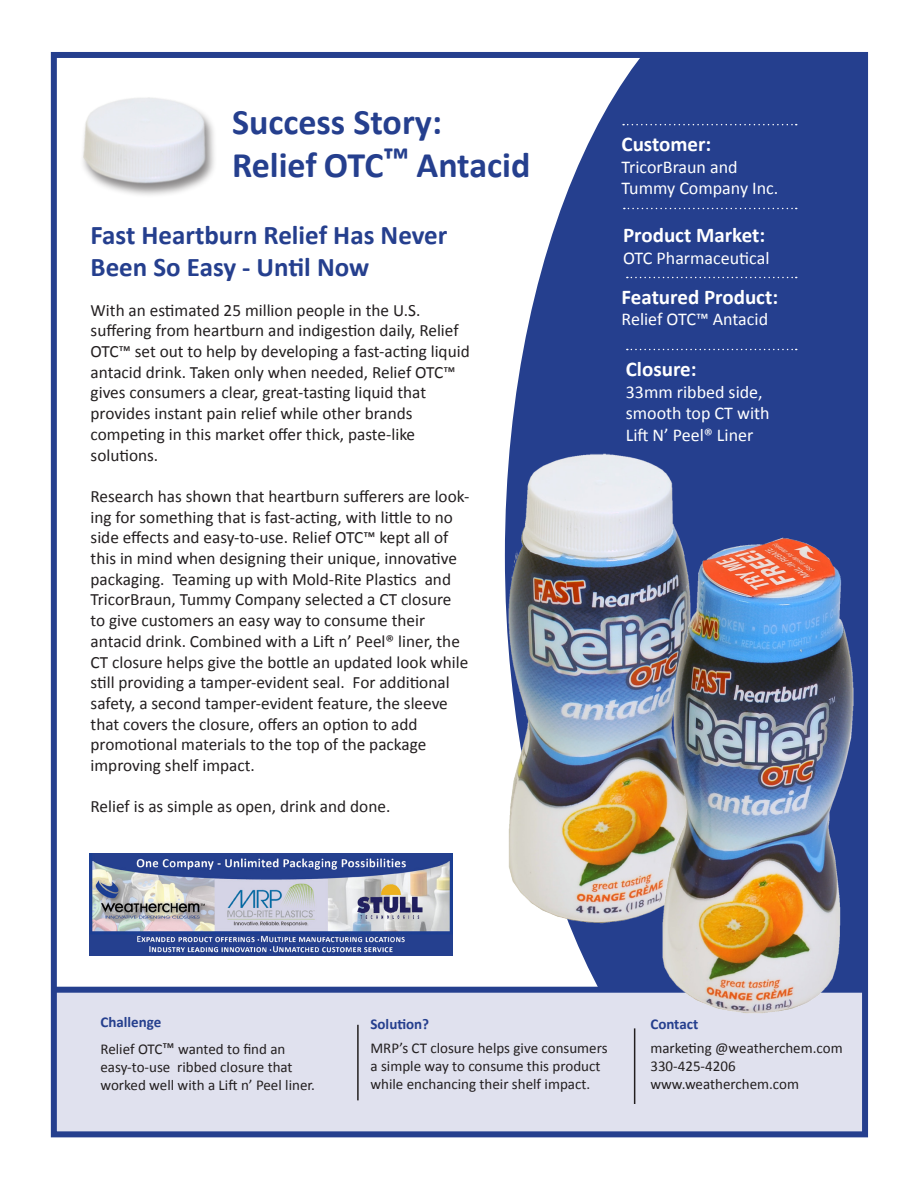
<style>
.page{position:relative;width:918px;height:1188px;background:#fff}
.page>*{position:absolute;margin:0;border:0;box-sizing:border-box;transform-origin:0 0}
.t1{font:700 36px/43.2px "Calibri";color:#253f8e}
.t2{font:700 27px/32.4px "Calibri";color:#253f8e}
.t3{font:700 21px "Calibri";color:#fff}
.t4{font:18px/21.6px "Calibri";color:#fff}
.t5{font:17.25px/20.7px "Calibri";color:#231f20}
.t6{font:15px/18px "Calibri";color:#231f20}
.t7{font:700 15px "Calibri";color:#253f8e}
.s1{font-size:17.25px}
</style>
<div class="page">
<svg style="left:505px;top:59px;width:356px;height:928px;background:#445a9e"></svg>
<div style="left:58px;top:993px;width:803px;height:137px;background:#e0e1ee"></div>
<img style="left:89px;top:853px;width:364px;height:103px">
<hr style="left:357px;top:1025px;width:2px;height:75px;background:#231f20">
<hr style="left:634px;top:1028px;width:1px;height:76px;background:#231f20">
<div style="left:54px;top:987px;width:864px;height:6px;background:#253f8e"></div>
<div style="left:868px;top:2px;width:50px;height:1186px;background:#fff"></div>
<div style="left:80px;top:97px;width:137px;height:101px;background:#231f20;opacity:.53"></div>
<img style="left:80px;top:97px;width:130px;height:91px">
<div style="left:51px;top:52px;width:817px;height:1085px;border:6px solid #253f8e"></div>
<img style="left:504px;top:454px;width:200px;height:484px">
<img style="left:657px;top:535px;width:199px;height:484px">
<svg style="left:623px;top:124px;width:174px;height:1px"></svg>
<svg style="left:624px;top:208px;width:173px;height:1px"></svg>
<svg style="left:627px;top:277px;width:170px;height:1px"></svg>
<svg style="left:627px;top:349px;width:170px;height:1px"></svg>
<p class="t1" style="left:232px;top:100px;width:300px">Success Story:<br>Relief OTC™ Antacid</p>
<p class="t2" style="left:91px;top:218px;width:358px">Fast Heartburn Relief Has Never<br>Been So Easy - Until Now</p>
<p class="t5" style="left:91px;top:300px;width:381px">With an estimated 25 million people in the U.S. suffering from heartburn and indigestion daily, Relief OTC™ set out to help by developing a fast-acting liquid antacid drink. Taken only when needed, Relief OTC™ gives consumers a clear, great-tasting liquid that provides instant pain relief while other brands competing in this market offer thick, paste-like solutions.</p>
<p class="t5" style="left:91px;top:486px;width:380px">Research has shown that heartburn sufferers are look&shy;ing for something that is fast-acting, with little to no side effects and easy-to-use. Relief OTC™ kept all of this in mind when designing their unique, innovative packaging. Teaming up with Mold-Rite Plastics and TricorBraun, Tummy Company selected a CT closure to give customers an easy way to consume their antacid drink. Combined with a Lift n’ Peel® liner, the CT closure helps give the bottle an updated look while still providing a tamper-evident seal. For additional safety, a second tamper-evident feature, the sleeve that covers the closure, offers an option to add promotional materials to the top of the package improving shelf impact.</p>
<p class="t5" style="left:91px;top:796px;width:301px">Relief is as simple as open, drink and done.</p>
<p class="t3" style="left:622px;top:131px;width:91px">Customer:</p>
<p class="t4" style="left:622px;top:156px;width:118px">TricorBraun and</p>
<p class="t4" style="left:622px;top:178px;width:158px">Tummy Company Inc.</p>
<p class="t3" style="left:623px;top:222px;width:144px">Product Market:</p>
<p class="t4" style="left:623px;top:247px;width:148px">OTC Pharmaceutical</p>
<p class="t3" style="left:622px;top:283px;width:158px">Featured Product:</p>
<p class="t4" style="left:622px;top:308px;width:148px">Relief OTC™ Antacid</p>
<p class="t3" style="left:626px;top:356px;width:72px">Closure:</p>
<p class="t4" style="left:626px;top:381px;width:145px">33mm ribbed side, smooth top CT with<br>Lift N’ Peel® Liner</p>
<p class="t7" style="left:100px;top:1013px;width:62px">Challenge</p>
<p class="t6" style="left:100px;top:1040px;width:216px">Relief OTC<span class="s1">™</span> wanted to find an easy-to-use ribbed closure that worked well with a Lift n’ Peel liner.</p>
<p class="t7" style="left:370px;top:1014px;width:60px">Solution?</p>
<p class="t6" style="left:370px;top:1039px;width:239px">MRP’s CT closure helps give consumers a simple way to consume this product while enchancing their shelf impact.</p>
<p class="t7" style="left:650px;top:1014px;width:49px">Contact</p>
<p class="t6" style="left:650px;top:1039px;width:194px">marketing @weatherchem.com</p>
<p class="t6" style="left:650px;top:1057px;width:150px">330-425-4206 www.weatherchem.com</p>
</div>
